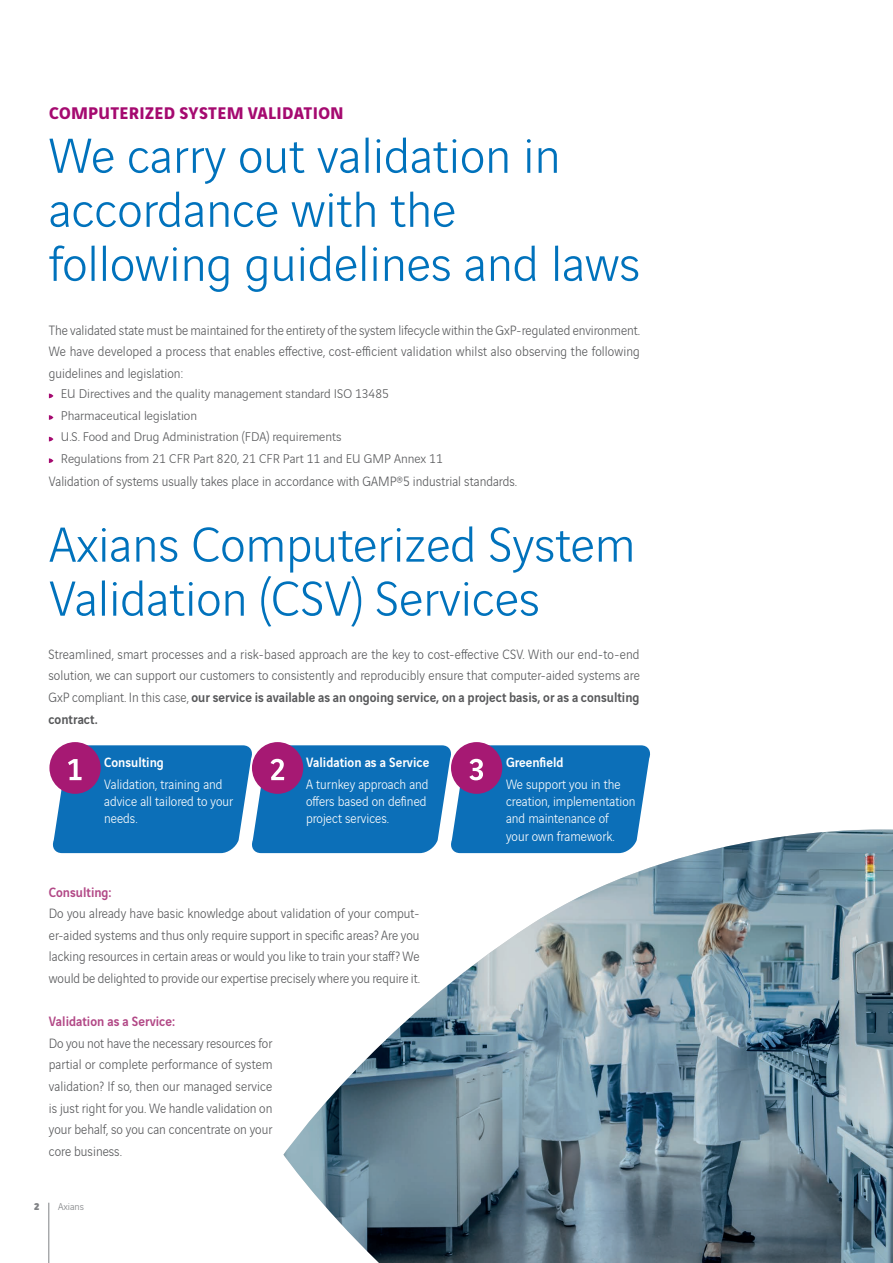
<style>
.page{position:relative;width:893px;height:1263px;background:#fff}
.page>*{position:absolute;margin:0;border:0;box-sizing:border-box;transform-origin:0 0}
.t1{font:300 52.5px/54px "Vinci Sans";color:#0072bc}
.t2{font:700 18px "Vinci Sans";letter-spacing:.02em;color:#a50a70}
.t3{font:300 14.4px/21.6px "Vinci Sans";color:#57585a;text-align:justify;scale:.93 1}
.t4{font:300 14.4px/17.4px "Vinci Sans";color:#fff;scale:.93 1}
.t5{font:500 14.4px "Vinci Sans";color:#fff;scale:.93 1}
.t6{font:500 14.4px "Vinci Sans";color:#b24886;scale:.93 1}
.t7{font:300 13.5px/21.6px "Vinci Sans";color:#57585a}
.t8{font:300 10.5px "Vinci Sans";color:#808285}
.t9{font:900 10.5px "Vinci Sans";color:#808285}
.s1{font-weight:500}
</style>
<div class="page">
<svg style="left:49px;top:742px;width:52px;height:52px"></svg>
<svg style="left:51px;top:745px;width:600px;height:108px;background:#2b6fb5"></svg>
<svg style="left:49px;top:394px;width:4px;height:4px"></svg>
<svg style="left:49px;top:415px;width:4px;height:5px"></svg>
<svg style="left:49px;top:437px;width:4px;height:4px"></svg>
<svg style="left:49px;top:458px;width:4px;height:5px"></svg>
<hr style="left:48px;top:1203px;width:1px;height:60px;background:#808285">
<img style="left:283px;top:829px;width:610px;height:434px">
<p class="t2" style="left:49px;top:99px;width:296px">COMPUTERIZED SYSTEM VALIDATION</p>
<h1 class="t1" style="left:49px;top:124px;width:593px">We carry out validation in accordance with the following guidelines and laws</h1>
<p class="t3" style="left:49px;top:318px;width:637px">The validated state must be maintained for the entirety of the system lifecycle within the GxP-regulated environment.<br>We have developed a process that enables effective, cost-efficient validation whilst also observing the following guidelines and legislation:</p>
<p class="t7" style="left:61px;top:382px;width:383px">EU Directives and the quality management standard ISO 13485<br>Pharmaceutical legislation<br>U.S. Food and Drug Administration (FDA) requirements<br>Regulations from 21 CFR Part 820, 21 CFR Part 11 and EU GMP Annex 11</p>
<p class="t3" style="left:49px;top:469px;width:505px">Validation of systems usually takes place in accordance with GAMP®5 industrial standards.</p>
<h1 class="t1" style="left:49px;top:513px;width:588px">Axians Computerized System<br>Validation (CSV) Services</h1>
<p class="t3" style="left:48px;top:642px;width:637px">Streamlined, smart processes and a risk-based approach are the key to cost-effective CSV. With our end-to-end solution, we can support our customers to consistently and reproducibly ensure that computer-aided systems are GxP compliant. In this case, <span class="s1">our service is available as an ongoing service, on a project basis, or as a consulting contract.</span></p>
<p class="t5" style="left:104px;top:751px;width:66px">Consulting</p>
<p class="t4" style="left:104px;top:774px;width:140px">Validation, training and advice all tailored to your needs.</p>
<p class="t5" style="left:306px;top:751px;width:134px">Validation as a Service</p>
<p class="t4" style="left:306px;top:774px;width:133px">A turnkey approach and offers based on defined project services.</p>
<p class="t6" style="left:49px;top:881px;width:69px">Consulting:</p>
<p class="t3" style="left:49px;top:901px;width:400px">Do you already have basic knowledge about validation of your comput&shy;er-aided systems and thus only require support in specific areas? Are you lacking resources in certain areas or would you like to train your staff? We would be delighted to provide our expertise precisely where you require it.</p>
<p class="t6" style="left:49px;top:1010px;width:137px">Validation as a Service:</p>
<p class="t3" style="left:49px;top:1031px;width:242px">Do you not have the necessary resources for partial or complete performance of system validation? If so, then our managed service is just right for you. We handle validation on your behalf, so you can concentrate on your core business.</p>
<p class="t9" style="left:34px;top:1197px;width:7px">2</p>
<p class="t8" style="left:58px;top:1199px;width:28px">Axians</p>
<p class="t5" style="left:506px;top:751px;width:63px">Greenfield</p>
<p class="t4" style="left:506px;top:774px;width:141px">We support you in the creation, implementation and maintenance of<br>your own framework.</p>
</div>
